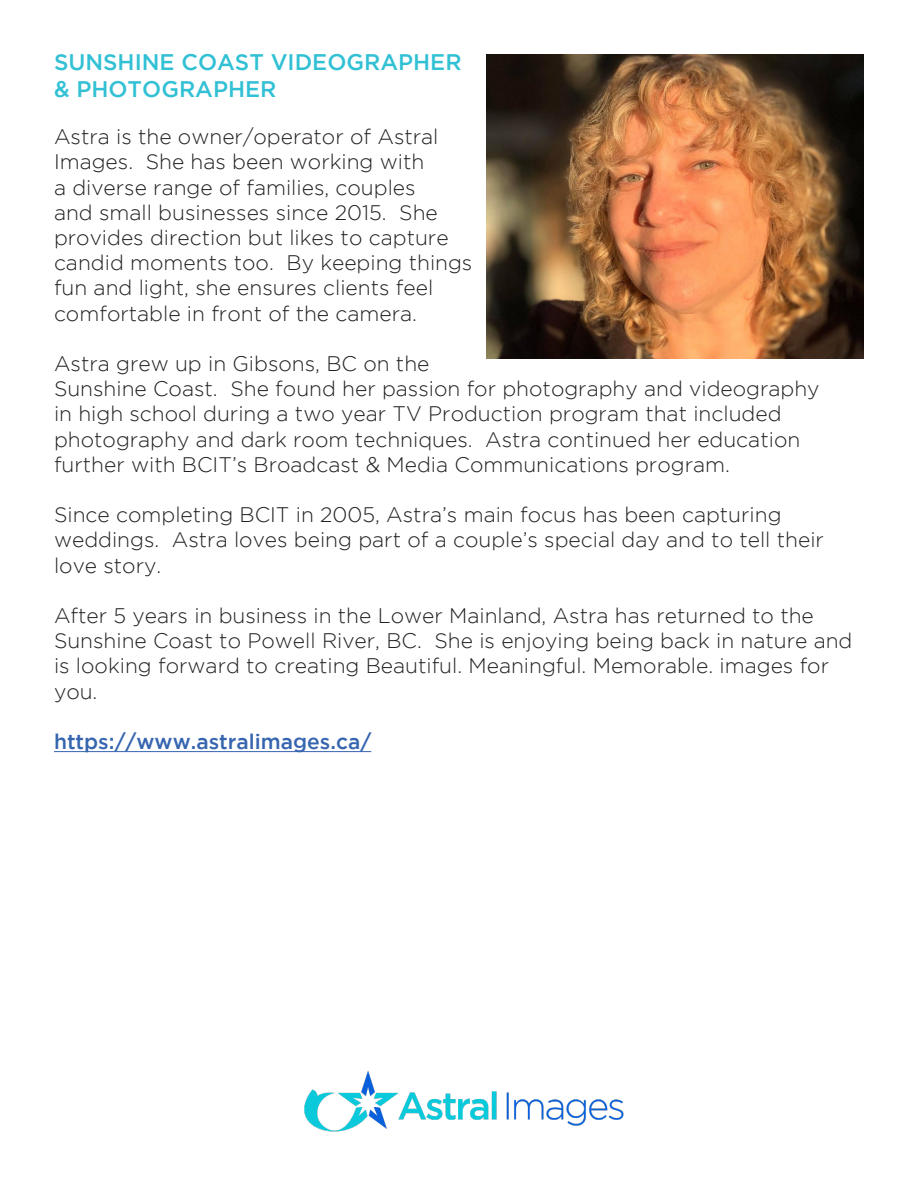
<style>
.page{position:relative;width:918px;height:1188px;background:#fff}
.page>*{position:absolute;margin:0;border:0;box-sizing:border-box;transform-origin:0 0}
.t1{font:500 22.5px/27px "Gotham";color:#31c0d4}
.t2{font:300 21px/25.2px "Gotham";color:#231f20}
.t3{font:500 21px "Gotham";color:#3665b0}
</style>
<div class="page">
<hr style="left:54px;top:751px;width:317px;height:1px;background:#3665b0">
<img style="left:486px;top:54px;width:378px;height:305px">
<img style="left:304px;top:1071px;width:320px;height:61px">
<p class="t1" style="left:54px;top:48px;width:409px">SUNSHINE COAST VIDEOGRAPHER &amp; PHOTOGRAPHER</p>
<p class="t2" style="left:54px;top:124px;width:420px">Astra is the owner/operator of Astral Images. She has been working with<br>a diverse range of families, couples<br>and small businesses since 2015. She provides direction but likes to capture candid moments too. By keeping things fun and light, she ensures clients feel comfortable in front of the camera.</p>
<p class="t2" style="left:54px;top:351px;width:767px">Astra grew up in Gibsons, BC on the<br>Sunshine Coast. She found her passion for photography and videography in high school during a two year TV Production program that included photography and dark room techniques. Astra continued her education further with BCIT’s Broadcast &amp; Media Communications program.</p>
<p class="t2" style="left:54px;top:502px;width:772px">Since completing BCIT in 2005, Astra’s main focus has been capturing weddings. Astra loves being part of a couple’s special day and to tell their love story.</p>
<p class="t2" style="left:54px;top:603px;width:800px">After 5 years in business in the Lower Mainland, Astra has returned to the Sunshine Coast to Powell River, BC. She is enjoying being back in nature and is looking forward to creating Beautiful. Meaningful. Memorable. images for you.</p>
<p class="t3" style="left:54px;top:730px;width:319px">https://www.astralimages.ca/</p>
</div>
